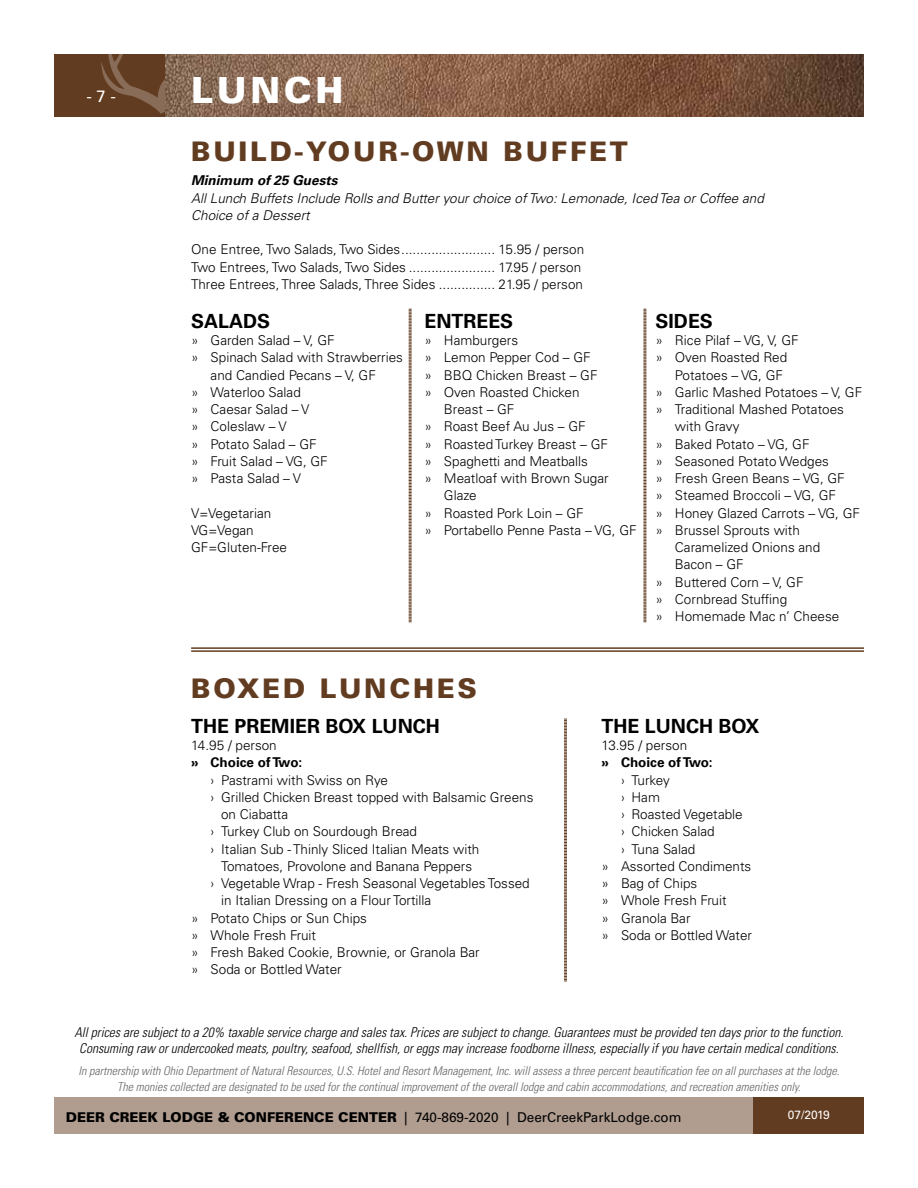
<style>
.page{position:relative;width:918px;height:1188px;background:#fff}
.page>*{position:absolute;margin:0;border:0;box-sizing:border-box;transform-origin:0 0}
.t1{font:900 36px "Univers LT Std";letter-spacing:.1em;color:#fff}
.t2{font:900 27px "Univers LT Std";letter-spacing:.1em;color:#623c21}
.t3{font:700 19.5px "Univers LT Std";color:#000}
.t4{font:16.5px "Univers LT Std";color:#fff}
.t5{font:300 13.5px/17.2px "Univers LT Std";color:#000}
.t6{font:italic 300 condensed 13.5px/16.2px "Univers LT Std";color:#000;text-align:center}
.t7{font:italic 300 13.5px/17.2px "Univers LT Std";color:#000}
.t8{font:13.5px "Univers LT Std";color:#000}
.t9{font:700 13.5px "Univers LT Std";color:#000}
.t10{font:italic 700 13.5px "Univers LT Std";color:#000}
.t11{font:italic 300 condensed 12px/16.2px "Univers LT Std";color:#636466;text-align:center}
.t12{font:12px "Univers LT Std";letter-spacing:-.03em;color:#fff}
.s1{font-weight:900}
</style>
<div class="page">
<div style="left:54px;top:1097px;width:810px;height:37px;background:#b09d90"></div>
<img style="left:164px;top:54px;width:700px;height:63px">
<div style="left:54px;top:54px;width:110px;height:63px;background:#623c21"></div>
<div style="left:754px;top:1097px;width:110px;height:37px;background:#623c21"></div>
<svg style="left:101px;top:54px;width:63px;height:60px"></svg>
<svg style="left:408px;top:309px;width:4px;height:313px"></svg>
<svg style="left:643px;top:309px;width:4px;height:313px"></svg>
<svg style="left:564px;top:719px;width:3px;height:263px"></svg>
<hr style="left:191px;top:647px;width:673px;height:2px;background:#623c21">
<hr style="left:191px;top:650px;width:673px;height:2px;background:#623c21">
<p class="t4" style="left:87px;top:86px;width:31px">- 7 -</p>
<h1 class="t1" style="left:191px;top:68px;width:154px">LUNCH</h1>
<h2 class="t2" style="left:191px;top:135px;width:438px">BUILD-YOUR-OWN BUFFET</h2>
<p class="t10" style="left:191px;top:173px;width:148px">Minimum of 25 Guests</p>
<p class="t7" style="left:191px;top:189px;width:574px">All Lunch Buffets Include Rolls and Butter your choice of Two: Lemonade, Iced Tea or Coffee and<br>Choice of a Dessert</p>
<p class="t5" style="left:191px;top:241px;width:395px">One Entree, Two Salads, Two Sides......................... 15.95 / person<br>Two Entrees, Two Salads, Two Sides ....................... 17.95 / person<br>Three Entrees, Three Salads, Three Sides ............... 21.95 / person</p>
<h3 class="t3" style="left:191px;top:310px;width:81px">SALADS</h3>
<p class="t5" style="left:191px;top:332px;width:145px">» Garden Salad – V, GF</p>
<p class="t5" style="left:191px;top:349px;width:213px">» Spinach Salad with Strawberries</p>
<p class="t5" style="left:211px;top:366px;width:167px">and Candied Pecans – V, GF</p>
<p class="t5" style="left:191px;top:383px;width:111px">» Waterloo Salad</p>
<p class="t5" style="left:191px;top:401px;width:120px">» Caesar Salad – V</p>
<p class="t5" style="left:191px;top:418px;width:97px">» Coleslaw – V</p>
<p class="t5" style="left:191px;top:435px;width:127px">» Potato Salad – GF</p>
<p class="t5" style="left:191px;top:452px;width:138px">» Fruit Salad – VG, GF</p>
<p class="t5" style="left:191px;top:470px;width:111px">» Pasta Salad – V</p>
<p class="t5" style="left:191px;top:504px;width:97px">V=Vegetarian<br>VG=Vegan<br>GF=Gluten-Free</p>
<h3 class="t3" style="left:424px;top:310px;width:90px">ENTREES</h3>
<p class="t5" style="left:424px;top:332px;width:95px">» Hamburgers</p>
<p class="t5" style="left:424px;top:349px;width:168px">» Lemon Pepper Cod – GF</p>
<p class="t5" style="left:424px;top:366px;width:175px">» BBQ Chicken Breast – GF</p>
<p class="t5" style="left:424px;top:383px;width:157px">» Oven Roasted Chicken</p>
<p class="t5" style="left:444px;top:401px;width:72px">Breast – GF</p>
<p class="t5" style="left:424px;top:418px;width:163px">» Roast Beef Au Jus – GF</p>
<p class="t5" style="left:424px;top:435px;width:185px">» Roasted Turkey Breast – GF</p>
<p class="t5" style="left:424px;top:452px;width:165px">» Spaghetti and Meatballs</p>
<p class="t5" style="left:424px;top:470px;width:186px">» Meatloaf with Brown Sugar</p>
<p class="t5" style="left:444px;top:487px;width:34px">Glaze</p>
<p class="t5" style="left:424px;top:504px;width:161px">» Roasted Pork Loin – GF</p>
<p class="t5" style="left:424px;top:521px;width:214px">» Portabello Penne Pasta – VG, GF</p>
<h3 class="t3" style="left:656px;top:310px;width:59px">SIDES</h3>
<p class="t5" style="left:656px;top:332px;width:145px">» Rice Pilaf – VG, V, GF</p>
<p class="t5" style="left:656px;top:349px;width:133px">» Oven Roasted Red</p>
<p class="t5" style="left:675px;top:366px;width:110px">Potatoes – VG, GF</p>
<p class="t5" style="left:656px;top:383px;width:208px">» Garlic Mashed Potatoes – V, GF</p>
<p class="t5" style="left:656px;top:401px;width:190px">» Traditional Mashed Potatoes</p>
<p class="t5" style="left:675px;top:418px;width:66px">with Gravy</p>
<p class="t5" style="left:656px;top:435px;width:156px">» Baked Potato – VG, GF</p>
<p class="t5" style="left:656px;top:452px;width:175px">» Seasoned Potato Wedges</p>
<p class="t5" style="left:656px;top:470px;width:191px">» Fresh Green Beans – VG, GF</p>
<p class="t5" style="left:656px;top:487px;width:182px">» Steamed Broccoli – VG, GF</p>
<p class="t5" style="left:656px;top:504px;width:206px">» Honey Glazed Carrots – VG, GF</p>
<p class="t5" style="left:656px;top:521px;width:146px">» Brussel Sprouts with</p>
<p class="t5" style="left:675px;top:539px;width:147px">Caramelized Onions and</p>
<p class="t5" style="left:675px;top:556px;width:70px">Bacon – GF</p>
<p class="t5" style="left:656px;top:573px;width:150px">» Buttered Corn – V, GF</p>
<p class="t5" style="left:656px;top:591px;width:133px">» Cornbread Stuffing</p>
<p class="t5" style="left:656px;top:608px;width:185px">» Homemade Mac n’ Cheese</p>
<h2 class="t2" style="left:191px;top:672px;width:287px">BOXED LUNCHES</h2>
<h3 class="t3" style="left:191px;top:715px;width:250px">THE PREMIER BOX LUNCH</h3>
<p class="t5" style="left:191px;top:737px;width:87px">14.95 / person</p>
<p class="t9" style="left:191px;top:755px;width:113px">» Choice of Two:</p>
<p class="t5" style="left:211px;top:771px;width:179px">› Pastrami with Swiss on Rye</p>
<p class="t5" style="left:211px;top:788px;width:324px">› Grilled Chicken Breast topped with Balsamic Greens</p>
<p class="t5" style="left:221px;top:806px;width:69px">on Ciabatta</p>
<p class="t5" style="left:211px;top:823px;width:208px">› Turkey Club on Sourdough Bread</p>
<p class="t5" style="left:211px;top:840px;width:270px">› Italian Sub - Thinly Sliced Italian Meats with</p>
<p class="t5" style="left:221px;top:858px;width:252px">Tomatoes, Provolone and Banana Peppers</p>
<p class="t5" style="left:211px;top:875px;width:321px">› Vegetable Wrap - Fresh Seasonal Vegetables Tossed</p>
<p class="t5" style="left:221px;top:892px;width:212px">in Italian Dressing on a Flour Tortilla</p>
<p class="t5" style="left:191px;top:909px;width:177px">» Potato Chips or Sun Chips</p>
<p class="t5" style="left:191px;top:927px;width:126px">» Whole Fresh Fruit</p>
<p class="t5" style="left:191px;top:944px;width:290px">» Fresh Baked Cookie, Brownie, or Granola Bar</p>
<p class="t5" style="left:191px;top:961px;width:152px">» Soda or Bottled Water</p>
<h3 class="t3" style="left:602px;top:715px;width:159px">THE LUNCH BOX</h3>
<p class="t5" style="left:602px;top:737px;width:87px">13.95 / person</p>
<p class="t9" style="left:602px;top:755px;width:113px">» Choice of Two:</p>
<p class="t5" style="left:621px;top:771px;width:50px">› Turkey</p>
<p class="t5" style="left:621px;top:789px;width:41px">› Ham</p>
<p class="t5" style="left:621px;top:806px;width:123px">› Roasted Vegetable</p>
<p class="t5" style="left:621px;top:823px;width:95px">› Chicken Salad</p>
<p class="t5" style="left:621px;top:840px;width:76px">› Tuna Salad</p>
<p class="t5" style="left:602px;top:858px;width:151px">» Assorted Condiments</p>
<p class="t5" style="left:602px;top:875px;width:97px">» Bag of Chips</p>
<p class="t5" style="left:602px;top:892px;width:126px">» Whole Fresh Fruit</p>
<p class="t5" style="left:602px;top:909px;width:90px">» Granola Bar</p>
<p class="t5" style="left:602px;top:927px;width:152px">» Soda or Bottled Water</p>
<p class="t6" style="left:74px;top:1024px;width:771px">All prices are subject to a 20% taxable service charge and sales tax. Prices are subject to change. Guarantees must be provided ten days prior to the function.<br>Consuming raw or undercooked meats, poultry, seafood, shellfish, or eggs may increase foodborne illness, especially if you have certain medical conditions.</p>
<p class="t11" style="left:79px;top:1063px;width:762px">In partnership with Ohio Department of Natural Resources, U.S. Hotel and Resort Management, Inc. will assess a three percent beautification fee on all purchases at the lodge.<br>The monies collected are designated to be used for the continual improvement of the overall lodge and cabin accommodations, and recreation amenities only.</p>
<p class="t8" style="left:66px;top:1109px;width:617px"><span class="s1">DEER CREEK LODGE &amp; CONFERENCE CENTER</span> | 740-869-2020 | DeerCreekParkLodge.com</p>
<p class="t12" style="left:788px;top:1108px;width:43px">07/2019</p>
</div>
